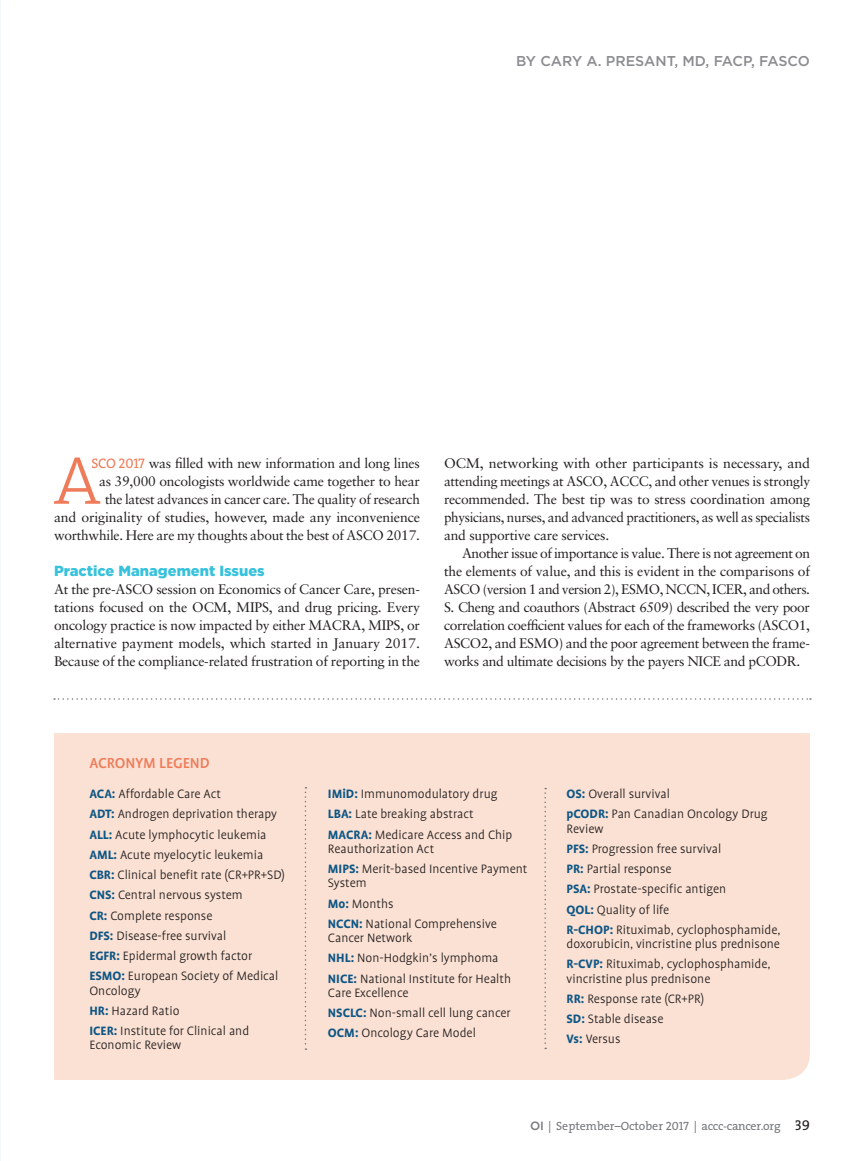
<style>
.page{position:relative;width:864px;height:1161px;background:#fff}
.page>*{position:absolute;margin:0;border:0;box-sizing:border-box;transform-origin:0 0}
.Table_fig_text__2_6{font:500 16.5px "Profile";color:#ee7c5a}
.Feature_Subhead__2_6{font:900 14.7px "Gotham HTF";color:#37c2dc}
.Feature_Byline__10_1{font:500 14.25px "Gotham HTF";color:#8a8c8f}
.Table_fig_text__2_6-2{font:300 13.8px/14.2px "Profile";color:#231f20}
.Feature_Text__no_ind{font:13.8px/18px "Sabon";letter-spacing:-.015em;color:#231f20;text-align:justify}
.Feature_Text__indent{font:13.8px/18px "Sabon";letter-spacing:-.03em;color:#231f20;text-align:justify}
.Feature_Article_Titl{font:12px "The Serif";color:#76787b}
.s1{font-family:"The Serif";color:#ee7c5a}
.s2{font-family:"The Serif Caps";color:#ee7c5a}
.s3{font-weight:700;color:#0d5685}
.s4{font-family:"Gotham HTF";font-weight:500}
.s5{font-family:"The Serif Caps"}
.s6{font-family:"The Serif Caps";font-size:14.25px;color:#231f20}
</style>
<div class="page">
<svg style="left:54px;top:458px;width:46px;height:46px"></svg>
<div style="left:54px;top:733px;width:756px;height:347px;background:#fbe1d3"></div>
<svg style="left:305px;top:787px;width:1px;height:263px"></svg>
<svg style="left:544px;top:788px;width:2px;height:261px"></svg>
<svg style="left:54px;top:698px;width:757px;height:2px"></svg>
<p class="Feature_Byline__10_1" style="left:516px;top:53px;width:295px">BY CARY A. PRESANT, MD, FACP, FASCO</p>
<p class="Feature_Text__no_ind" style="left:54px;top:454px;width:368px;text-align:right"><span class="s1">SCO</span> <span class="s2">2017</span> was filled with new information and long lines<br>as 39,000 oncologists worldwide came together to hear<br>the latest advances in cancer care. The quality of research<br>and originality of studies, however, made any inconvenience worthwhile. Here are my thoughts about the best of ASCO 2017.</p>
<p class="Feature_Subhead__2_6" style="left:54px;top:562px;width:212px">Practice Management Issues</p>
<p class="Feature_Text__no_ind" style="left:54px;top:580px;width:368px">At the pre-ASCO session on Economics of Cancer Care, presen&shy;tations focused on the OCM, MIPS, and drug pricing. Every oncology practice is now impacted by either MACRA, MIPS, or alternative payment models, which started in January 2017.<br>Because of the compliance-related frustration of reporting in the</p>
<p class="Feature_Text__no_ind" style="left:444px;top:454px;width:368px">OCM, networking with other participants is necessary, and attending meetings at ASCO, ACCC, and other venues is strongly recommended. The best tip was to stress coordination among physicians, nurses, and advanced practitioners, as well as specialists and supportive care services.</p>
<p class="Feature_Text__indent" style="left:444px;top:544px;width:368px;text-indent:18px">Another issue of importance is value. There is not agreement on the elements of value, and this is evident in the comparisons of ASCO (version 1 and version 2), ESMO, NCCN, ICER, and others.<br>S. Cheng and coauthors (Abstract 6509) described the very poor correlation coefficient values for each of the frameworks (ASCO1, ASCO2, and ESMO) and the poor agreement between the frame&shy;works and ultimate decisions by the payers NICE and pCODR.</p>
<p class="Table_fig_text__2_6" style="left:89px;top:754px;width:122px">ACRONYM LEGEND</p>
<p class="Table_fig_text__2_6-2" style="left:89px;top:787px;width:133px"><span class="s3">ACA:</span> Affordable Care Act</p>
<p class="Table_fig_text__2_6-2" style="left:89px;top:807px;width:189px"><span class="s3">ADT:</span> Androgen deprivation therapy</p>
<p class="Table_fig_text__2_6-2" style="left:89px;top:827px;width:179px"><span class="s3">ALL:</span> Acute lymphocytic leukemia</p>
<p class="Table_fig_text__2_6-2" style="left:89px;top:848px;width:175px"><span class="s3">AML:</span> Acute myelocytic leukemia</p>
<p class="Table_fig_text__2_6-2" style="left:89px;top:868px;width:197px"><span class="s3">CBR:</span> Clinical benefit rate (CR+PR+SD)</p>
<p class="Table_fig_text__2_6-2" style="left:89px;top:888px;width:155px"><span class="s3">CNS:</span> Central nervous system</p>
<p class="Table_fig_text__2_6-2" style="left:89px;top:908px;width:125px"><span class="s3">CR:</span> Complete response</p>
<p class="Table_fig_text__2_6-2" style="left:89px;top:929px;width:139px"><span class="s3">DFS:</span> Disease-free survival</p>
<p class="Table_fig_text__2_6-2" style="left:89px;top:949px;width:164px"><span class="s3">EGFR:</span> Epidermal growth factor</p>
<p class="Table_fig_text__2_6-2" style="left:89px;top:969px;width:191px"><span class="s3">ESMO:</span> European Society of Medical<br>Oncology</p>
<p class="Table_fig_text__2_6-2" style="left:89px;top:1004px;width:92px"><span class="s3">HR:</span> Hazard Ratio</p>
<p class="Table_fig_text__2_6-2" style="left:89px;top:1024px;width:161px"><span class="s3">ICER:</span> Institute for Clinical and<br>Economic Review</p>
<p class="Table_fig_text__2_6-2" style="left:328px;top:787px;width:171px"><span class="s3">IMiD:</span> Immunomodulatory drug</p>
<p class="Table_fig_text__2_6-2" style="left:328px;top:807px;width:147px"><span class="s3">LBA:</span> Late breaking abstract</p>
<p class="Table_fig_text__2_6-2" style="left:328px;top:827px;width:186px"><span class="s3">MACRA:</span> Medicare Access and Chip<br>Reauthorization Act</p>
<p class="Table_fig_text__2_6-2" style="left:328px;top:862px;width:201px"><span class="s3">MIPS:</span> Merit-based Incentive Payment<br>System</p>
<p class="Table_fig_text__2_6-2" style="left:328px;top:896px;width:67px"><span class="s3">Mo:</span> Months</p>
<p class="Table_fig_text__2_6-2" style="left:328px;top:917px;width:170px"><span class="s3">NCCN:</span> National Comprehensive<br>Cancer Network</p>
<p class="Table_fig_text__2_6-2" style="left:328px;top:951px;width:172px"><span class="s3">NHL:</span> Non-Hodgkin’s lymphoma</p>
<p class="Table_fig_text__2_6-2" style="left:328px;top:971px;width:185px"><span class="s3">NICE:</span> National Institute for Health<br>Care Excellence</p>
<p class="Table_fig_text__2_6-2" style="left:328px;top:1006px;width:184px"><span class="s3">NSCLC:</span> Non-small cell lung cancer</p>
<p class="Table_fig_text__2_6-2" style="left:328px;top:1026px;width:149px"><span class="s3">OCM:</span> Oncology Care Model</p>
<p class="Table_fig_text__2_6-2" style="left:567px;top:787px;width:105px"><span class="s3">OS:</span> Overall survival</p>
<p class="Table_fig_text__2_6-2" style="left:567px;top:807px;width:203px"><span class="s3">pCODR:</span> Pan Canadian Oncology Drug<br>Review</p>
<p class="Table_fig_text__2_6-2" style="left:567px;top:842px;width:156px"><span class="s3">PFS:</span> Progression free survival</p>
<p class="Table_fig_text__2_6-2" style="left:567px;top:862px;width:107px"><span class="s3">PR:</span> Partial response</p>
<p class="Table_fig_text__2_6-2" style="left:567px;top:882px;width:161px"><span class="s3">PSA:</span> Prostate-specific antigen</p>
<p class="Table_fig_text__2_6-2" style="left:567px;top:902px;width:104px"><span class="s3">QOL:</span> Quality of life</p>
<p class="Table_fig_text__2_6-2" style="left:567px;top:923px;width:216px"><span class="s3">R-CHOP:</span> Rituximab, cyclophosphamide, doxorubicin, vincristine plus prednisone</p>
<p class="Table_fig_text__2_6-2" style="left:567px;top:957px;width:206px"><span class="s3">R-CVP:</span> Rituximab, cyclophosphamide, vincristine plus prednisone</p>
<p class="Table_fig_text__2_6-2" style="left:567px;top:992px;width:139px"><span class="s3">RR:</span> Response rate (CR+PR)</p>
<p class="Table_fig_text__2_6-2" style="left:567px;top:1012px;width:99px"><span class="s3">SD:</span> Stable disease</p>
<p class="Table_fig_text__2_6-2" style="left:567px;top:1032px;width:55px"><span class="s3">Vs:</span> Versus</p>
<p class="Feature_Article_Titl" style="left:530px;top:1116px;width:281px"><span class="s4">OI</span> | September–October <span class="s5">2017</span> | accc-cancer.org <span class="s6">39</span></p>
</div>
